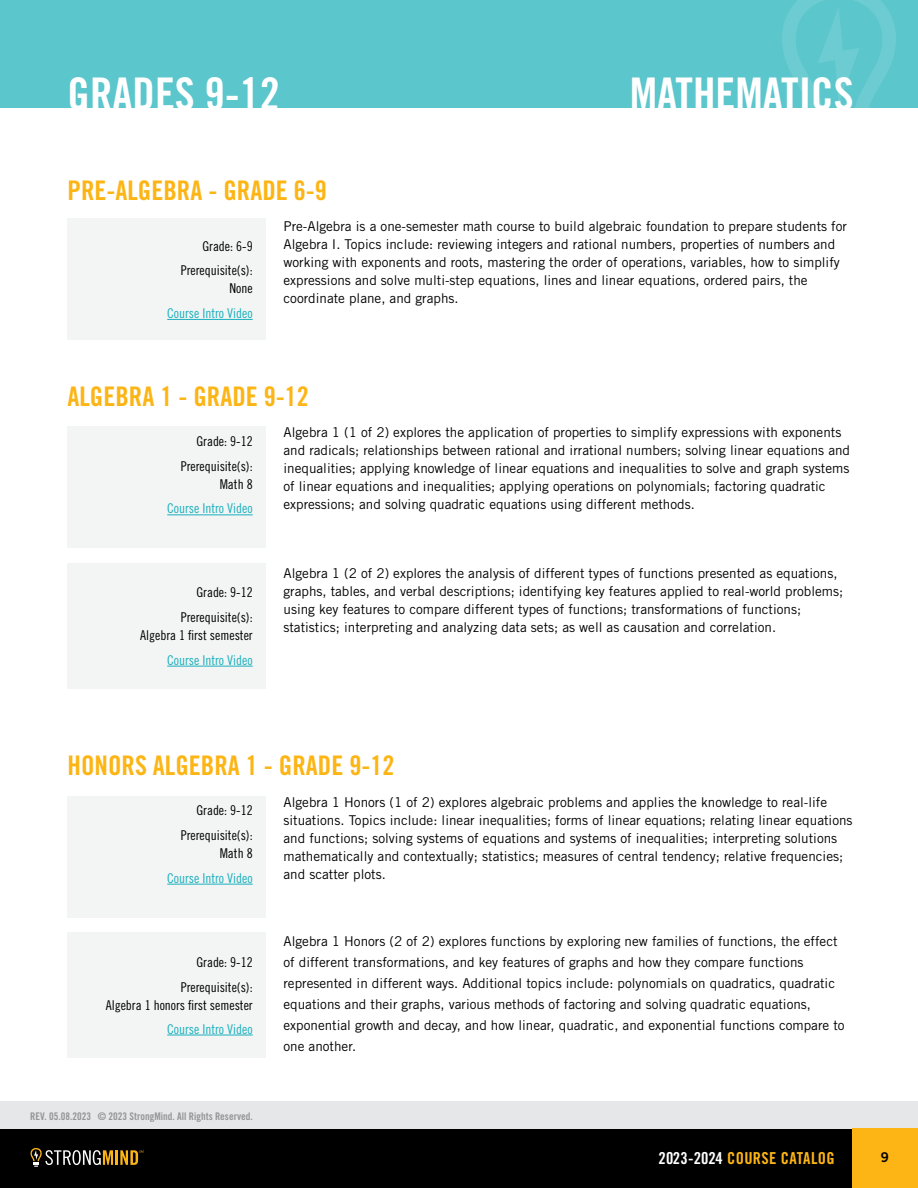
<style>
.page{position:relative;width:918px;height:1188px;background:#fff}
.page>*{position:absolute;margin:0;border:0;box-sizing:border-box;transform-origin:0 0}
.t1{font:45px "Trade Gothic LT Std Bd Cn 20";color:#fff}
.t2{font:27px "Trade Gothic LT Std Bd Cn 20";color:#fcb515}
.t3{font:16.5px "Trade Gothic LT Std Bd Cn 20";letter-spacing:.02em;color:#fcb515}
.t4{font:13.5px/18px "Trade Gothic LT Std";color:#000}
.t5{font:13.5px/24.8px "Trade Gothic LT Std Cn 18";color:#000;text-align:right}
.t6{font:13.5px "Trade Gothic LT Std Cn 18";color:#1ab0bd}
.t7{font:13.5px "Trade Gothic LT Std Bd 2";color:#000}
.t8{font:10.5px "Trade Gothic LT Std Bd Cn 20";color:#939598}
.s1{color:#fff}
</style>
<div class="page">
<div style="left:0;top:1102px;width:918px;height:27px;background:#e6e7e8"></div>
<div style="left:0;top:1129px;width:918px;height:59px;background:#000"></div>
<div style="left:852px;top:1129px;width:66px;height:59px;background:#fcb515"></div>
<hr style="left:115px;top:1150px;width:3px;height:15px;background:#fcb515">
<svg style="left:30px;top:1148px;width:83px;height:19px"></svg>
<svg style="left:120px;top:1150px;width:24px;height:15px"></svg>
<div style="left:0;top:0;width:918px;height:108px;background:#5bc6cc"></div>
<svg style="left:782px;top:0;width:114px;height:108px"></svg>
<div style="left:68px;top:219px;width:198px;height:121px;background:#f3f4f4"></div>
<hr style="left:167px;top:319px;width:86px;height:1px;background:#1ab0bd">
<div style="left:68px;top:427px;width:198px;height:121px;background:#f3f4f4"></div>
<hr style="left:167px;top:515px;width:86px;height:1px;background:#1ab0bd">
<div style="left:68px;top:796px;width:198px;height:121px;background:#f3f4f4"></div>
<hr style="left:167px;top:884px;width:86px;height:1px;background:#1ab0bd">
<div style="left:68px;top:564px;width:198px;height:125px;background:#f3f4f4"></div>
<hr style="left:167px;top:666px;width:86px;height:1px;background:#1ab0bd">
<div style="left:68px;top:933px;width:198px;height:125px;background:#f3f4f4"></div>
<hr style="left:167px;top:1035px;width:86px;height:1px;background:#1ab0bd">
<h1 class="t1" style="left:68px;top:66px;width:214px">GRADES 9-12</h1>
<h1 class="t1" style="left:630px;top:66px;width:226px">MATHEMATICS</h1>
<h2 class="t2" style="left:68px;top:174px;width:261px">PRE-ALGEBRA - GRADE 6-9</h2>
<p class="t4" style="left:284px;top:217px;width:565px">Pre-Algebra is a one-semester math course to build algebraic foundation to prepare students for Algebra I. Topics include: reviewing integers and rational numbers, properties of numbers and working with exponents and roots, mastering the order of operations, variables, how to simplify expressions and solve multi-step equations, lines and linear equations, ordered pairs, the coordinate plane, and graphs.</p>
<p class="t5" style="left:181px;top:233px;width:73px">Grade: 6-9<br>Prerequisite(s):</p>
<p class="t5" style="left:229px;top:276px;width:25px">None</p>
<p class="t6" style="left:167px;top:305px;width:87px">Course Intro Video</p>
<h2 class="t2" style="left:68px;top:380px;width:243px">ALGEBRA 1 - GRADE 9-12</h2>
<p class="t4" style="left:284px;top:423px;width:568px">Algebra 1 (1 of 2) explores the application of properties to simplify expressions with exponents and radicals; relationships between rational and irrational numbers; solving linear equations and inequalities; applying knowledge of linear equations and inequalities to solve and graph systems of linear equations and inequalities; applying operations on polynomials; factoring quadratic expressions; and solving quadratic equations using different methods.</p>
<p class="t5" style="left:181px;top:429px;width:73px">Grade: 9-12<br>Prerequisite(s):</p>
<p class="t5" style="left:220px;top:471px;width:34px">Math 8</p>
<p class="t6" style="left:167px;top:501px;width:87px">Course Intro Video</p>
<p class="t5" style="left:181px;top:580px;width:73px">Grade: 9-12<br>Prerequisite(s):</p>
<p class="t5" style="left:140px;top:623px;width:114px">Algebra 1 first semester</p>
<p class="t6" style="left:167px;top:652px;width:87px">Course Intro Video</p>
<p class="t4" style="left:284px;top:564px;width:561px">Algebra 1 (2 of 2) explores the analysis of different types of functions presented as equations, graphs, tables, and verbal descriptions; identifying key features applied to real-world problems; using key features to compare different types of functions; transformations of functions; statistics; interpreting and analyzing data sets; as well as causation and correlation.</p>
<h2 class="t2" style="left:68px;top:749px;width:328px">HONORS ALGEBRA 1 - GRADE 9-12</h2>
<p class="t4" style="left:284px;top:793px;width:571px">Algebra 1 Honors (1 of 2) explores algebraic problems and applies the knowledge to real-life situations. Topics include: linear inequalities; forms of linear equations; relating linear equations and functions; solving systems of equations and systems of inequalities; interpreting solutions mathematically and contextually; statistics; measures of central tendency; relative frequencies; and scatter plots.</p>
<p class="t5" style="left:181px;top:798px;width:73px">Grade: 9-12<br>Prerequisite(s):</p>
<p class="t5" style="left:220px;top:841px;width:34px">Math 8</p>
<p class="t6" style="left:167px;top:870px;width:87px">Course Intro Video</p>
<p class="t5" style="left:181px;top:950px;width:73px">Grade: 9-12<br>Prerequisite(s):</p>
<p class="t5" style="left:106px;top:992px;width:148px">Algebra 1 honors first semester</p>
<p class="t6" style="left:167px;top:1021px;width:87px">Course Intro Video</p>
<p class="t8" style="left:30px;top:1110px;width:224px">REV. 05.08.2023 © 2023 StrongMind. All Rights Reserved.</p>
<p class="t4" style="left:284px;top:931px;width:563px;line-height:21px">Algebra 1 Honors (2 of 2) explores functions by exploring new families of functions, the effect of different transformations, and key features of graphs and how they compare functions represented in different ways. Additional topics include: polynomials on quadratics, quadratic equations and their graphs, various methods of factoring and solving quadratic equations, exponential growth and decay, and how linear, quadratic, and exponential functions compare to one another.</p>
<p class="t3" style="left:658px;top:1148px;width:178px"><span class="s1">2023-2024</span> COURSE CATALOG</p>
<p class="t7" style="left:881px;top:1148px;width:10px">9</p>
</div>
